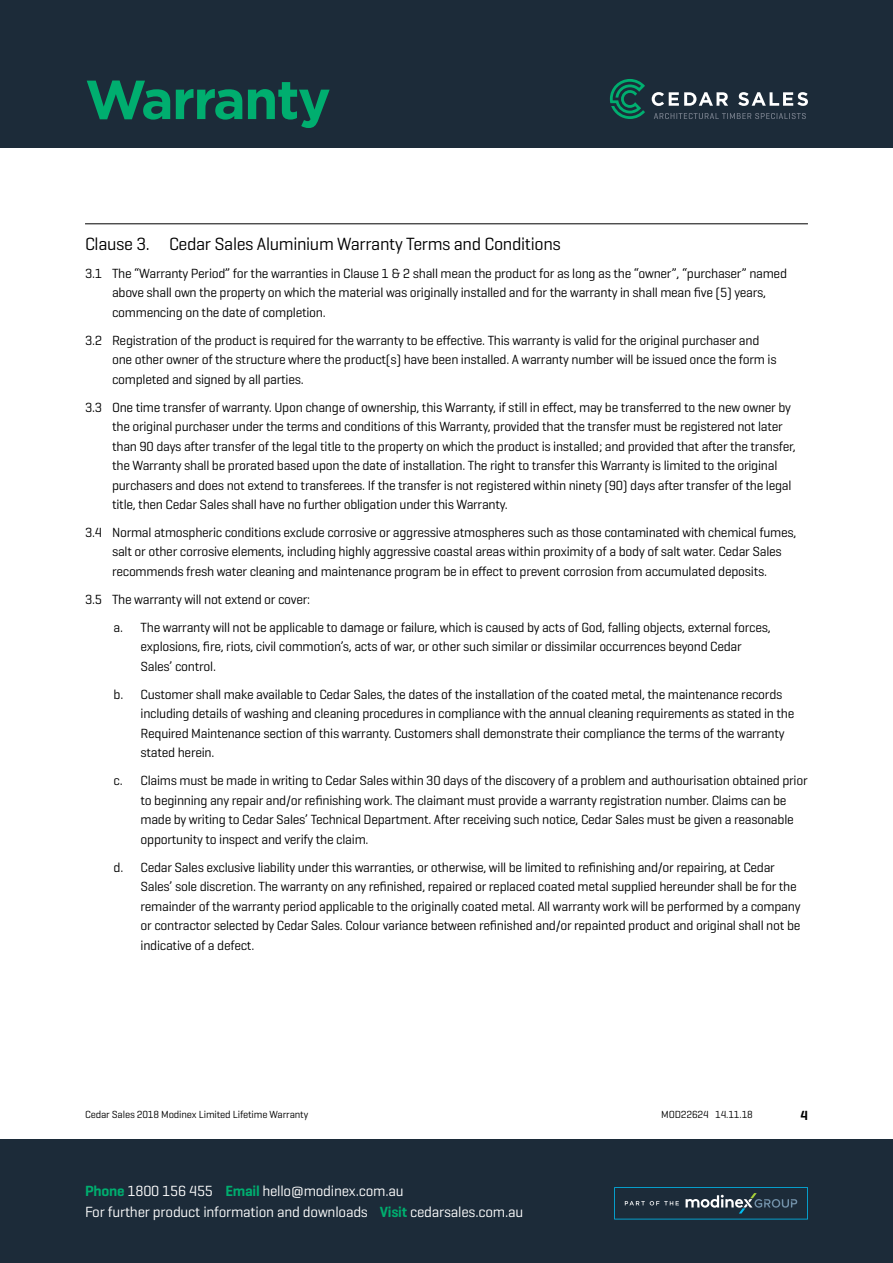
<style>
.page{position:relative;width:893px;height:1263px;background:#fff}
.page>*{position:absolute;margin:0;border:0;box-sizing:border-box;transform-origin:0 0}
.t1{font:700 54.9px "Gotham";letter-spacing:-.03em;color:#00ae6f}
.t2{font:18px "Geogrotesque";letter-spacing:-.02em;color:#000}
.t3{font:15px/21px "Geogrotesque";letter-spacing:-.015em;color:#fff}
.t4{font:13.5px/19.5px "Geogrotesque";letter-spacing:-.02em;color:#000}
.t5{font:600 13.5px "Geogrotesque";color:#000}
.t6{font:10.5px "Geogrotesque";letter-spacing:-.015em;color:#000}
.s1{font-weight:600;color:#00ae6f}
</style>
<div class="page">
<div style="left:0;top:1140px;width:893px;height:123px;background:#1c2b39"></div>
<div style="left:0;top:0;width:893px;height:148px;background:#1c2b39"></div>
<svg style="left:614px;top:1187px;width:194px;height:32px"></svg>
<svg style="left:610px;top:79px;width:35px;height:40px"></svg>
<svg style="left:652px;top:92px;width:76px;height:14px"></svg>
<svg style="left:738px;top:92px;width:70px;height:14px"></svg>
<svg style="left:654px;top:113px;width:152px;height:6px"></svg>
<hr style="left:85px;top:224px;width:723px;height:1px;background:#000">
<h1 class="t1" style="left:85px;top:63px;width:247px">Warranty</h1>
<h2 class="t2" style="left:85px;top:232px;width:477px">Clause 3. Cedar Sales Aluminium Warranty Terms and Conditions</h2>
<p class="t4" style="left:112px;top:263px;width:676px;text-indent:-27px">3.1 The “Warranty Period” for the warranties in Clause 1 &amp; 2 shall mean the product for as long as the “owner”, “purchaser” named above shall own the property on which the material was originally installed and for the warranty in shall mean five (5) years, commencing on the date of completion.</p>
<p class="t4" style="left:112px;top:330px;width:666px;text-indent:-27px">3.2 Registration of the product is required for the warranty to be effective. This warranty is valid for the original purchaser and one other owner of the structure where the product(s) have been installed. A warranty number will be issued once the form is completed and signed by all parties.</p>
<p class="t4" style="left:112px;top:397px;width:685px;text-indent:-27px">3.3 One time transfer of warranty. Upon change of ownership, this Warranty, if still in effect, may be transferred to the new owner by the original purchaser under the terms and conditions of this Warranty, provided that the transfer must be registered not later than 90 days after transfer of the legal title to the property on which the product is installed; and provided that after the transfer, the Warranty shall be prorated based upon the date of installation. The right to transfer this Warranty is limited to the original purchasers and does not extend to transferees. If the transfer is not registered within ninety (90) days after transfer of the legal title, then Cedar Sales shall have no further obligation under this Warranty.</p>
<p class="t4" style="left:112px;top:522px;width:686px;text-indent:-27px">3.4 Normal atmospheric conditions exclude corrosive or aggressive atmospheres such as those contaminated with chemical fumes, salt or other corrosive elements, including highly aggressive coastal areas within proximity of a body of salt water. Cedar Sales recommends fresh water cleaning and maintenance program be in effect to prevent corrosion from accumulated deposits.</p>
<p class="t4" style="left:114px;top:585px;width:659px;line-height:28px;text-indent:-28px">3.5 The warranty will not extend or cover:<br>a. The warranty will not be applicable to damage or failure, which is caused by acts of God, falling objects, external forces,</p>
<p class="t4" style="left:141px;top:637px;width:603px">explosions, fire, riots, civil commotion’s, acts of war, or other such similar or dissimilar occurrences beyond Cedar<br>Sales’ control.</p>
<p class="t4" style="left:141px;top:684px;width:655px;text-indent:-27px">b. Customer shall make available to Cedar Sales, the dates of the installation of the coated metal, the maintenance records including details of washing and cleaning procedures in compliance with the annual cleaning requirements as stated in the Required Maintenance section of this warranty. Customers shall demonstrate their compliance the terms of the warranty stated herein.</p>
<p class="t4" style="left:141px;top:771px;width:669px;text-indent:-27px">c. Claims must be made in writing to Cedar Sales within 30 days of the discovery of a problem and authourisation obtained prior to beginning any repair and/or refinishing work. The claimant must provide a warranty registration number. Claims can be made by writing to Cedar Sales’ Technical Department. After receiving such notice, Cedar Sales must be given a reasonable opportunity to inspect and verify the claim.</p>
<p class="t4" style="left:141px;top:857px;width:661px;text-indent:-27px">d. Cedar Sales exclusive liability under this warranties, or otherwise, will be limited to refinishing and/or repairing, at Cedar Sales’ sole discretion. The warranty on any refinished, repaired or replaced coated metal supplied hereunder shall be for the remainder of the warranty period applicable to the originally coated metal. All warranty work will be performed by a company or contractor selected by Cedar Sales. Colour variance between refinished and/or repainted product and original shall not be indicative of a defect.</p>
<p class="t6" style="left:85px;top:1108px;width:225px">Cedar Sales 2018 Modinex Limited Lifetime Warranty</p>
<p class="t6" style="left:661px;top:1108px;width:93px">MOD22624 14.11.18</p>
<p class="t3" style="left:85px;top:1180px;width:440px"><span class="s1">Phone</span> 1800 156 455 <span class="s1">Email</span> hello@modinex.com.au<br>For further product information and downloads <span class="s1">Visit</span> cedarsales.com.au</p>
<p class="t5" style="left:800px;top:1107px;width:9px">4</p>
</div>
